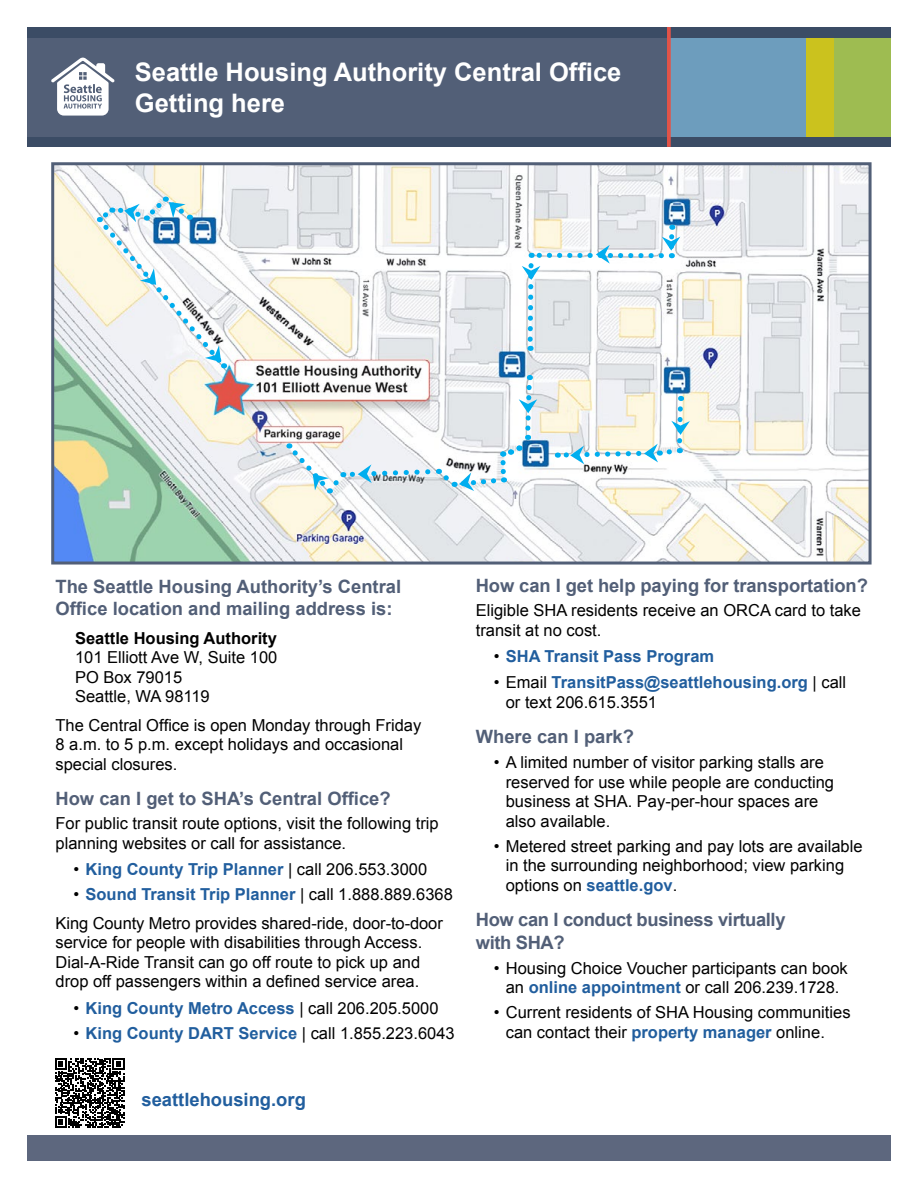
<style>
.page{position:relative;width:918px;height:1188px;background:#fff}
.page>*{position:absolute;margin:0;border:0;box-sizing:border-box;transform-origin:0 0}
.t1{font:700 25.5px/31.3px "Arial";color:#fff}
.t2{font:700 18.3px "Arial";color:#525f77}
.t3{font:700 18.3px/22px "Arial";letter-spacing:-.02em;color:#525f77}
.t4{font:700 18.3px "Arial";color:#215e9e}
.t5{font:16.5px/19.5px "Arial";color:#000}
.t6{font:700 16.5px/19.5px "Arial";color:#215e9e}
.t7{font:700 16.5px "Arial";color:#000}
.s1{font-weight:400;color:#000}
.s2{font-weight:700;color:#215e9e}
</style>
<div class="page">
<div style="left:28px;top:1135px;width:863px;height:26px;background:#5d677e"></div>
<div style="left:27px;top:27px;width:864px;height:120px;background:#3b4c65"></div>
<div style="left:27px;top:38px;width:861px;height:98px;background:#525f77"></div>
<svg style="left:51px;top:58px;width:64px;height:58px"></svg>
<div style="left:764px;top:38px;width:127px;height:98px;background:#9ebc51"></div>
<div style="left:669px;top:38px;width:139px;height:98px;background:#6d9dbd"></div>
<div style="left:806px;top:38px;width:28px;height:98px;background:#cbc21e"></div>
<svg style="left:667px;top:27px;width:4px;height:120px"></svg>
<img style="left:55px;top:166px;width:813px;height:395px">
<div style="left:51px;top:162px;width:821px;height:403px;border:3px solid #525f77"></div>
<svg style="left:285px;top:375px;width:252px;height:119px"></svg>
<svg style="left:95px;top:195px;width:133px;height:174px"></svg>
<svg style="left:557px;top:396px;width:133px;height:68px"></svg>
<svg style="left:522px;top:237px;width:158px;height:114px"></svg>
<svg style="left:55px;top:1058px;width:69px;height:70px"></svg>
<p class="t1" style="left:135px;top:57px;width:488px">Seattle Housing Authority Central Office<br>Getting here</p>
<p class="t2" style="left:56px;top:575px;width:347px">The Seattle Housing Authority’s Central</p>
<p class="t2" style="left:56px;top:597px;width:338px">Office location and mailing address is:</p>
<p class="t7" style="left:75px;top:627px;width:203px">Seattle Housing Authority</p>
<p class="t5" style="left:75px;top:648px;width:204px">101 Elliott Ave W, Suite 100</p>
<p class="t5" style="left:75px;top:668px;width:109px">PO Box 79015</p>
<p class="t5" style="left:75px;top:687px;width:136px">Seattle, WA 98119</p>
<p class="t5" style="left:55px;top:715px;width:367px">The Central Office is open Monday through Friday<br>8 a.m. to 5 p.m. except holidays and occasional special closures.</p>
<p class="t2" style="left:56px;top:787px;width:337px">How can I get to SHA’s Central Office?</p>
<p class="t5" style="left:56px;top:814px;width:385px">For public transit route options, visit the following trip planning websites or call for assistance.</p>
<p class="t6" style="left:74px;top:860px;width:355px"><span class="s1">•</span> King County Trip Planner <span class="s1">| call 206.553.3000</span></p>
<p class="t6" style="left:74px;top:885px;width:381px"><span class="s1">•</span> Sound Transit Trip Planner <span class="s1">| call 1.888.889.6368</span></p>
<p class="t5" style="left:56px;top:913px;width:389px">King County Metro provides shared-ride, door-to-door service for people with disabilities through Access.<br>Dial-A-Ride Transit can go off route to pick up and drop off passengers within a defined service area.</p>
<p class="t6" style="left:74px;top:999px;width:367px"><span class="s1">•</span> King County Metro Access <span class="s1">| call 206.205.5000</span></p>
<p class="t6" style="left:74px;top:1024px;width:383px"><span class="s1">•</span> King County DART Service <span class="s1">| call 1.855.223.6043</span></p>
<p class="t4" style="left:142px;top:1088px;width:166px">seattlehousing.org</p>
<p class="t2" style="left:476px;top:573px;width:394px">How can I get help paying for transportation?</p>
<p class="t5" style="left:476px;top:601px;width:387px">Eligible SHA residents receive an ORCA card to take transit at no cost.</p>
<p class="t6" style="left:494px;top:647px;width:222px"><span class="s1">•</span> SHA Transit Pass Program</p>
<p class="t6" style="left:506px;top:673px;width:342px;text-indent:-12px"><span class="s1">• Email</span> TransitPass@seattlehousing.org <span class="s1">| call or text 206.615.3551</span></p>
<p class="t2" style="left:476px;top:725px;width:160px">Where can I park?</p>
<p class="t5" style="left:506px;top:753px;width:330px;text-indent:-12px">• A limited number of visitor parking stalls are reserved for use while people are conducting business at SHA. Pay-per-hour spaces are also available.</p>
<p class="t5" style="left:506px;top:837px;width:358px;text-indent:-12px">• Metered street parking and pay lots are available in the surrounding neighborhood; view parking options on <span class="s2">seattle.gov</span>.</p>
<p class="t3" style="left:476px;top:910px;width:311px">How can I conduct business virtually with SHA?</p>
<p class="t5" style="left:494px;top:958px;width:356px;text-align:center">• Housing Choice Voucher participants can book an <span class="s2">online appointment</span> or call 206.239.1728.</p>
<p class="t5" style="left:506px;top:1003px;width:346px;text-indent:-12px">• Current residents of SHA Housing communities can contact their <span class="s2">property manager</span> online.</p>
</div>
